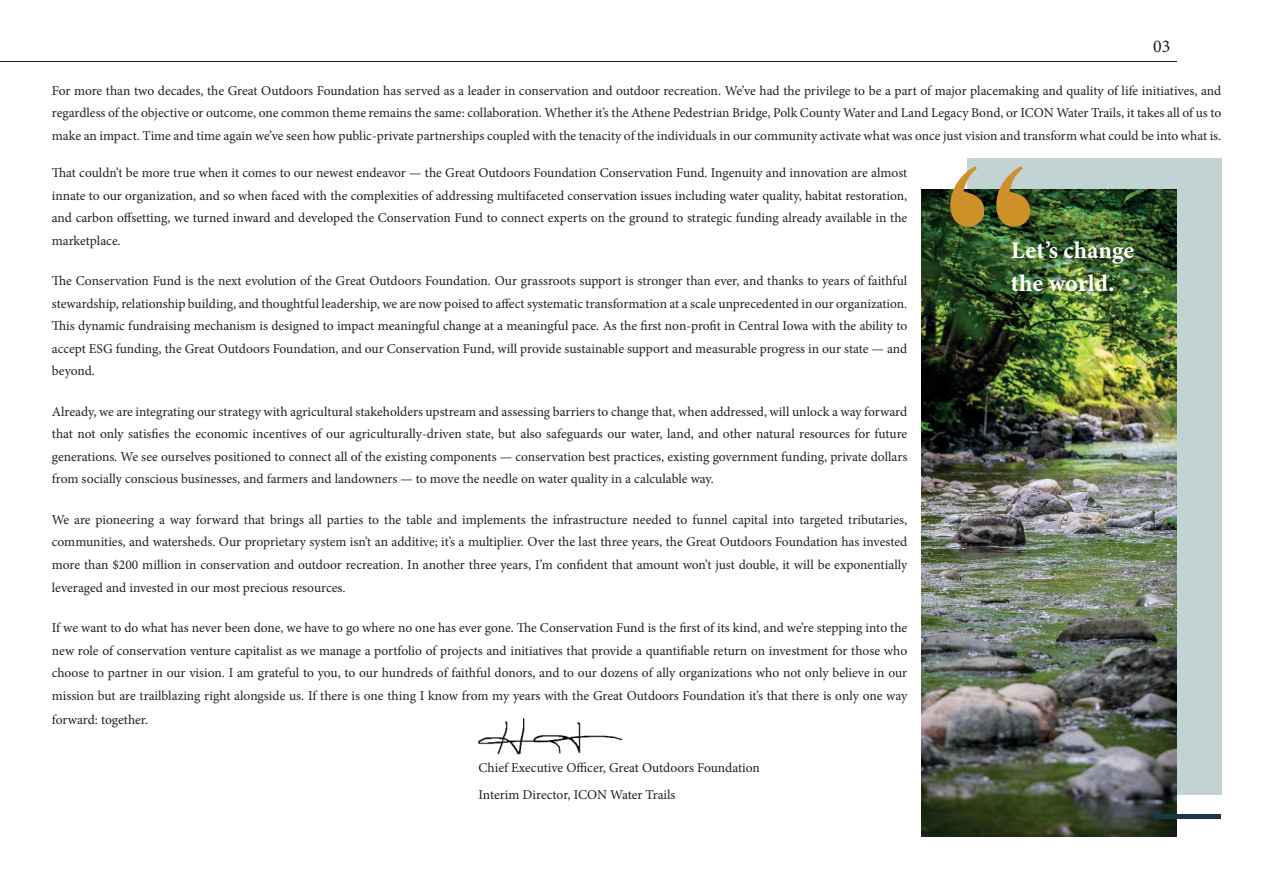
<style>
.page{position:relative;width:1263px;height:893px;background:#fff}
.page>*{position:absolute;margin:0;border:0;box-sizing:border-box;transform-origin:0 0}
.t1{font:24px/33px "Minion Variable Concept";color:#fff}
.t2{font:18px "Minion Pro";color:#231f20}
.t3{font:13.5px/22.5px "Minion Pro";letter-spacing:-.005em;color:#231f20;text-align:justify}
</style>
<div class="page">
<hr style="left:0;top:61px;width:1177px;height:1px;background:#231f20">
<div style="left:967px;top:158px;width:254px;height:637px;background:#c2d3d4"></div>
<img style="left:921px;top:190px;width:256px;height:646px">
<svg style="left:950px;top:166px;width:80px;height:61px"></svg>
<div style="left:1154px;top:814px;width:67px;height:5px;background:#183846"></div>
<img style="left:478px;top:718px;width:145px;height:37px">
<h2 class="t2" style="left:1153px;top:34px;width:19px">03</h2>
<p class="t3" style="left:52px;top:79px;width:1171px">For more than two decades, the Great Outdoors Foundation has served as a leader in conservation and outdoor recreation. We’ve had the privilege to be a part of major placemaking and quality of life initiatives, and regardless of the objective or outcome, one common theme remains the same: collaboration. Whether it’s the Athene Pedestrian Bridge, Polk County Water and Land Legacy Bond, or ICON Water Trails, it takes all of us to make an impact. Time and time again we’ve seen how public-private partnerships coupled with the tenacity of the individuals in our community activate what was once just vision and transform what could be into what is.</p>
<p class="t3" style="left:52px;top:162px;width:857px">That couldn’t be more true when it comes to our newest endeavor — the Great Outdoors Foundation Conservation Fund. Ingenuity and innovation are almost innate to our organization, and so when faced with the complexities of addressing multifaceted conservation issues including water quality, habitat restoration, and carbon offsetting, we turned inward and developed the Conservation Fund to connect experts on the ground to strategic funding already available in the marketplace.</p>
<p class="t3" style="left:52px;top:270px;width:857px">The Conservation Fund is the next evolution of the Great Outdoors Foundation. Our grassroots support is stronger than ever, and thanks to years of faithful stewardship, relationship building, and thoughtful leadership, we are now poised to affect systematic transformation at a scale unprecedented in our organization.<br>This dynamic fundraising mechanism is designed to impact meaningful change at a meaningful pace. As the first non-profit in Central Iowa with the ability to accept ESG funding, the Great Outdoors Foundation, and our Conservation Fund, will provide sustainable support and measurable progress in our state — and beyond.</p>
<p class="t3" style="left:52px;top:400px;width:857px">Already, we are integrating our strategy with agricultural stakeholders upstream and assessing barriers to change that, when addressed, will unlock a way forward that not only satisfies the economic incentives of our agriculturally-driven state, but also safeguards our water, land, and other natural resources for future generations. We see ourselves positioned to connect all of the existing components — conservation best practices, existing government funding, private dollars from socially conscious businesses, and farmers and landowners — to move the needle on water quality in a calculable way.</p>
<p class="t3" style="left:52px;top:508px;width:857px">We are pioneering a way forward that brings all parties to the table and implements the infrastructure needed to funnel capital into targeted tributaries, communities, and watersheds. Our proprietary system isn’t an additive; it’s a multiplier. Over the last three years, the Great Outdoors Foundation has invested more than $200 million in conservation and outdoor recreation. In another three years, I’m confident that amount won’t just double, it will be exponentially leveraged and invested in our most precious resources.</p>
<p class="t3" style="left:52px;top:616px;width:857px">If we want to do what has never been done, we have to go where no one has ever gone. The Conservation Fund is the first of its kind, and we’re stepping into the new role of conservation venture capitalist as we manage a portfolio of projects and initiatives that provide a quantifiable return on investment for those who choose to partner in our vision. I am grateful to you, to our hundreds of faithful donors, and to our dozens of ally organizations who not only believe in our mission but are trailblazing right alongside us. If there is one thing I know from my years with the Great Outdoors Foundation it’s that there is only one way</p>
<p class="t3" style="left:52px;top:708px;width:98px">forward: together.</p>
<p class="t3" style="left:478px;top:754px;width:283px;line-height:27px">Chief Executive Officer, Great Outdoors Foundation<br>Interim Director, ICON Water Trails</p>
<h1 class="t1" style="left:1011px;top:234px;width:125px">Let’s change the world.</h1>
</div>
